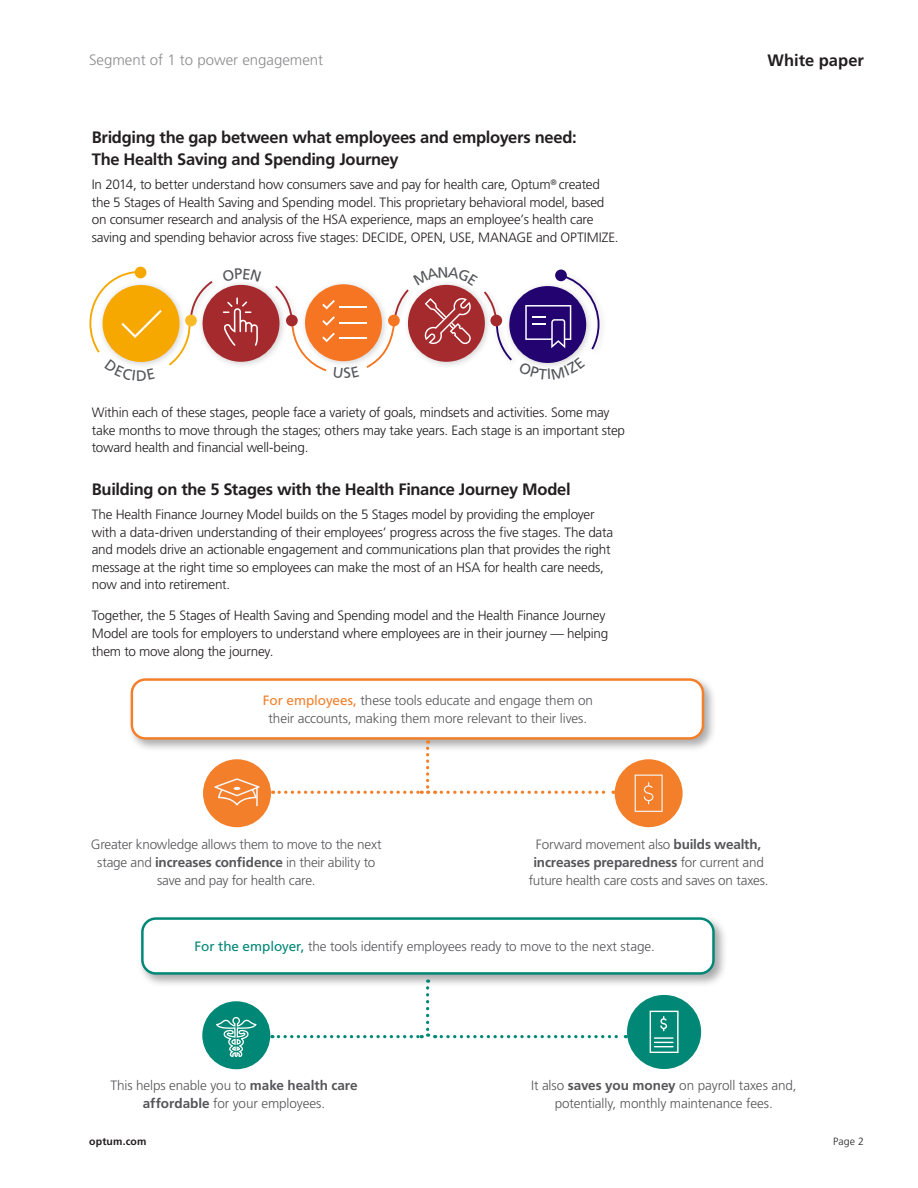
<style>
.page{position:relative;width:918px;height:1188px;background:#fff}
.page>*{position:absolute;margin:0;border:0;box-sizing:border-box;transform-origin:0 0}
.Body_Text_Header{font:700 16.5px/21.5px "Frutiger LT Pro";letter-spacing:-.02em;color:#231f20}
.Body_Text_Header-2{font:700 16.5px "Frutiger LT Pro";color:#231f20}
.Title__Inside_Pages{font:300 15px "Frutiger LT Pro";color:#8c8c8f}
.Body_Text{font:300 13.5px/17.5px "Frutiger LT Pro";letter-spacing:-.015em;color:#231f20}
.Body_copy{font:300 13.5px/18px "Frutiger LT Pro";letter-spacing:-.01em;color:#555659;text-align:center}
.t1{font:700 10.5px "Frutiger LT Pro";letter-spacing:.02em;color:#231f20}
.t2{font:300 10.5px "Frutiger LT Pro";color:#231f20}
.s1{font-weight:400;color:#f47f2a}
.s2{font-weight:700}
.s3{font-weight:400;color:#008775}
</style>
<div class="page">
<div style="left:138px;top:914px;width:590px;height:74px;background:#555659;opacity:.5"></div>
<div style="left:142px;top:919px;width:571px;height:54px;background:#fff;border-radius:14px"></div>
<div style="left:141px;top:917px;width:574px;height:58px;border:2px solid #008775;border-radius:14px"></div>
<div style="left:127px;top:675px;width:590px;height:78px;background:#555659;opacity:.5"></div>
<div style="left:132px;top:680px;width:571px;height:58px;background:#fff;border-radius:13px"></div>
<div style="left:131px;top:678px;width:573px;height:62px;border:2px solid #f47f2a;border-radius:13px"></div>
<svg style="left:273px;top:740px;width:156px;height:54px"></svg>
<svg style="left:435px;top:791px;width:179px;height:3px"></svg>
<div style="left:615px;top:759px;width:68px;height:68px;background:#f47f2a;border-radius:50%"></div>
<svg style="left:635px;top:775px;width:28px;height:37px"></svg>
<div style="left:203px;top:759px;width:68px;height:68px;background:#f47f2a;border-radius:50%"></div>
<svg style="left:214px;top:778px;width:46px;height:28px"></svg>
<svg style="left:272px;top:979px;width:157px;height:59px"></svg>
<svg style="left:435px;top:1035px;width:191px;height:3px"></svg>
<div style="left:627px;top:995px;width:74px;height:74px;background:#008775;border-radius:50%"></div>
<svg style="left:650px;top:1011px;width:29px;height:42px"></svg>
<div style="left:202px;top:1001px;width:68px;height:68px;background:#008775;border-radius:50%"></div>
<svg style="left:216px;top:1017px;width:41px;height:40px"></svg>
<img style="left:215px;top:283px;width:58px;height:83px">
<div style="left:203px;top:285px;width:76px;height:77px;background:#a52a2e;border-radius:50%"></div>
<img style="left:268px;top:283px;width:5px;height:19px">
<img style="left:215px;top:283px;width:7px;height:12px">
<svg style="left:223px;top:297px;width:35px;height:49px"></svg>
<div style="left:135px;top:267px;width:11px;height:11px;background:#f6a800;border-radius:50%"></div>
<svg style="left:89px;top:270px;width:126px;height:96px"></svg>
<svg style="left:273px;top:269px;width:327px;height:103px"></svg>
<p class="Title__Inside_Pages" style="left:89px;top:51px;width:236px">Segment of 1 to power engagement</p>
<p class="Body_Text_Header" style="left:92px;top:127px;width:487px">Bridging the gap between what employees and employers need:<br>The Health Saving and Spending Journey</p>
<p class="Body_Text" style="left:92px;top:176px;width:528px">In 2014, to better understand how consumers save and pay for health care, Optum<sup>®</sup> created the 5 Stages of Health Saving and Spending model. This proprietary behavioral model, based on consumer research and analysis of the HSA experience, maps an employee’s health care saving and spending behavior across five stages: DECIDE, OPEN, USE, MANAGE and OPTIMIZE.</p>
<p class="Body_Text" style="left:92px;top:404px;width:535px">Within each of these stages, people face a variety of goals, mindsets and activities. Some may take months to move through the stages; others may take years. Each stage is an important step toward health and financial well-being.</p>
<p class="Body_Text_Header" style="left:92px;top:478px;width:480px">Building on the 5 Stages with the Health Finance Journey Model</p>
<p class="Body_Text" style="left:92px;top:506px;width:523px">The Health Finance Journey Model builds on the 5 Stages model by providing the employer with a data-driven understanding of their employees’ progress across the five stages. The data and models drive an actionable engagement and communications plan that provides the right message at the right time so employees can make the most of an HSA for health care needs, now and into retirement.</p>
<p class="Body_Text" style="left:92px;top:607px;width:518px">Together, the 5 Stages of Health Saving and Spending model and the Health Finance Journey<br>Model are tools for employers to understand where employees are in their journey — helping them to move along the journey.</p>
<p class="Body_copy" style="left:263px;top:691px;width:332px"><span class="s1">For employees,</span> these tools educate and engage them on their accounts, making them more relevant to their lives.</p>
<p class="Body_Text_Header-2" style="left:768px;top:51px;width:98px">White paper</p>
<p class="Body_copy" style="left:91px;top:835px;width:292px">Greater knowledge allows them to move to the next stage and <span class="s2">increases confidence</span> in their ability to save and pay for health care.</p>
<p class="Body_copy" style="left:529px;top:835px;width:241px">Forward movement also <span class="s2">builds wealth, increases preparedness</span> for current and future health care costs and saves on taxes.</p>
<p class="Body_copy" style="left:195px;top:938px;width:462px"><span class="s3">For the employer,</span> the tools identify employees ready to move to the next stage.</p>
<p class="Body_copy" style="left:110px;top:1076px;width:249px">This helps enable you to <span class="s2">make health care affordable</span> for your employees.</p>
<p class="Body_copy" style="left:531px;top:1076px;width:267px">It also <span class="s2">saves you money</span> on payroll taxes and, potentially, monthly maintenance fees.</p>
<p class="t1" style="left:89px;top:1135px;width:59px">optum.com</p>
<p class="t2" style="left:833px;top:1135px;width:32px">Page 2</p>
</div>
